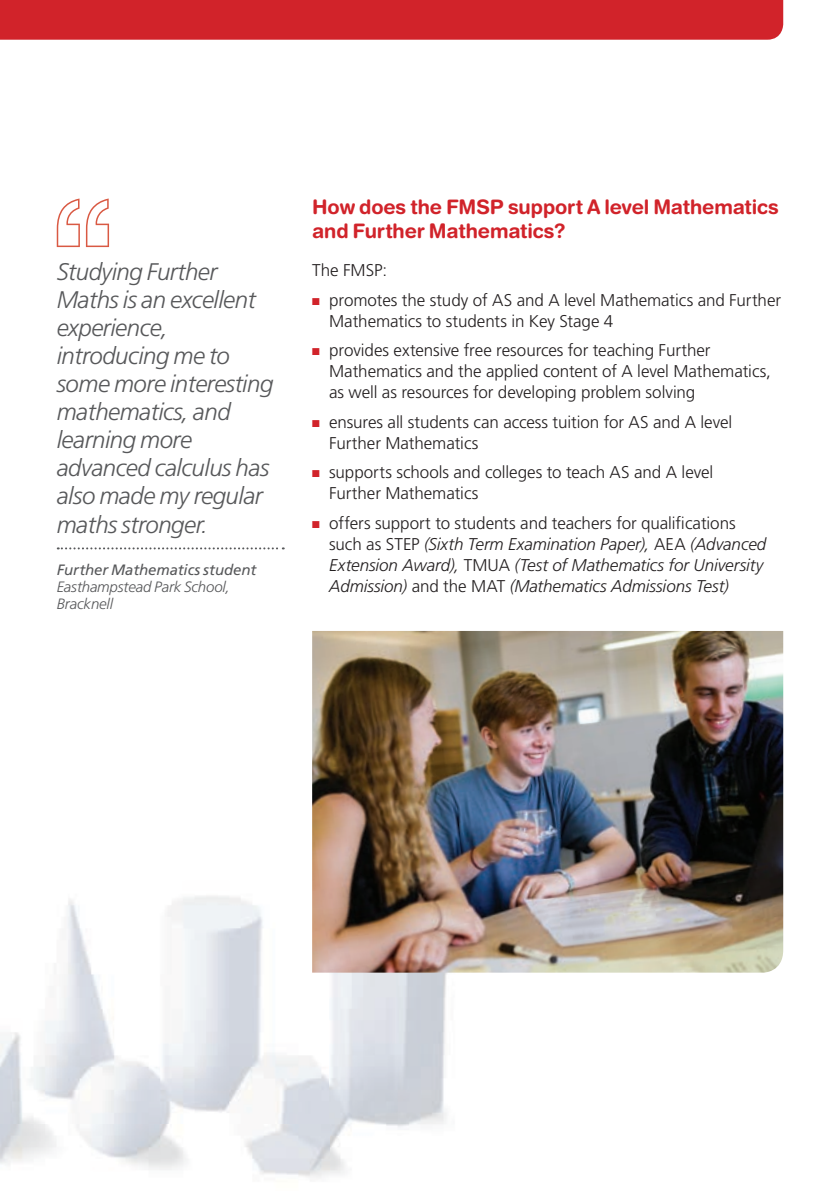
<style>
.page{position:relative;width:840px;height:1191px;background:#fff}
.page>*{position:absolute;margin:0;border:0;box-sizing:border-box;transform-origin:0 0}
.t1{font:italic 300 24px/28px "Frutiger";letter-spacing:-.02em;color:#57585a}
.t2{font:700 20px/24px "Helvetica Rounded";letter-spacing:-.005em;color:#d1232a}
.t3{font:300 17px/21px "Frutiger";letter-spacing:-.005em;color:#231f20}
.t4{font:italic 300 17px/21px "Frutiger";letter-spacing:-.005em;color:#231f20}
.t5{font:italic 300 15px/17px "Frutiger";letter-spacing:-.01em;color:#57585a}
.t6{font:italic 15px "Frutiger";letter-spacing:-.005em;color:#57585a}
.s1{color:#d1232a}
.s2{font-style:normal}
</style>
<div class="page">
<div style="left:0;top:0;width:782px;height:40px;background:#d1232a"></div>
<img style="left:0;top:896px;width:461px;height:282px">
<img style="left:312px;top:631px;width:470px;height:341px">
<svg style="left:57px;top:198px;width:52px;height:49px"></svg>
<svg style="left:58px;top:547px;width:225px;height:2px"></svg>
<h1 class="t1" style="left:57px;top:258px;width:218px">Studying Further<br>Maths is an excellent experience, introducing me to some more interesting mathematics, and learning more advanced calculus has also made my regular maths stronger.</h1>
<p class="t6" style="left:57px;top:561px;width:201px">Further Mathematics student</p>
<p class="t5" style="left:57px;top:578px;width:174px">Easthampstead Park School,<br>Bracknell</p>
<p class="t2" style="left:312px;top:195px;width:468px">How does the FMSP support A level Mathematics and Further Mathematics?</p>
<p class="t3" style="left:312px;top:260px;width:77px">The FMSP:</p>
<p class="t3" style="left:329px;top:289px;width:453px;text-indent:-17px"><span class="s1">■</span> promotes the study of AS and A level Mathematics and Further<br>Mathematics to students in Key Stage 4</p>
<p class="t3" style="left:329px;top:340px;width:443px;text-indent:-17px"><span class="s1">■</span> provides extensive free resources for teaching Further<br>Mathematics and the applied content of A level Mathematics, as well as resources for developing problem solving</p>
<p class="t3" style="left:329px;top:411px;width:404px;text-indent:-17px"><span class="s1">■</span> ensures all students can access tuition for AS and A level<br>Further Mathematics</p>
<p class="t3" style="left:329px;top:462px;width:385px;text-indent:-17px"><span class="s1">■</span> supports schools and colleges to teach AS and A level<br>Further Mathematics</p>
<p class="t4" style="left:329px;top:512px;width:438px;text-indent:-17px"><span class="s1">■</span> <span class="s2">offers support to students and teachers for qualifications such as STEP</span> (Sixth Term Examination Paper), <span class="s2">AEA</span> (Advanced Extension Award), <span class="s2">TMUA</span> (Test of Mathematics for University Admission) <span class="s2">and the MAT</span> (Mathematics Admissions Test)</p>
</div>
